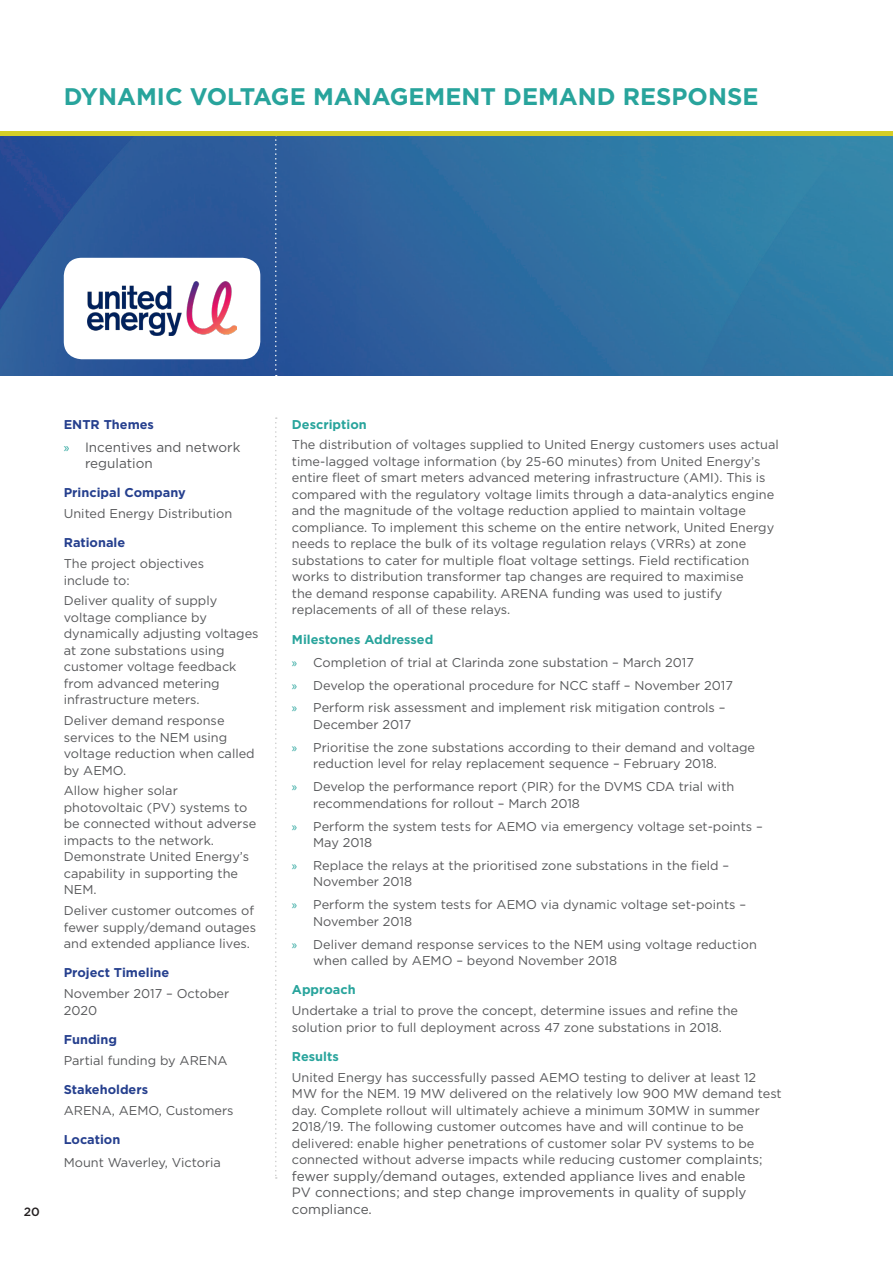
<style>
.page{position:relative;width:893px;height:1263px;background:#fff}
.page>*{position:absolute;margin:0;border:0;box-sizing:border-box;transform-origin:0 0}
.New_HA{font:700 24px "Gotham";color:#28a49c}
.New_Body{font:13.5px/16.5px "Gotham";color:#57585a}
.New_Body-2{font:12.75px/16.5px "Gotham";color:#57585a}
.New_Body-3{font:700 12.75px "Gotham";color:#253f8e}
.Paragraph_Style_1{font:700 12.75px "Gotham";color:#28a49c}
.t1{font:500 12px "Gotham";color:#231f20}
.s1{font-family:"Myriad Pro";color:#28a49c}
.s2{font-size:13.5px}
</style>
<div class="page">
<svg style="left:275px;top:417px;width:2px;height:762px"></svg>
<div style="left:0;top:135px;width:892px;height:241px;background:linear-gradient(to right,#2a4d96,#3183a9)"></div>
<svg style="left:275px;top:136px;width:2px;height:240px"></svg>
<hr style="left:0;top:132px;width:892px;height:4px;background:#d4ce26">
<div style="left:64px;top:258px;width:196px;height:101px;background:#fff;border-radius:18px"></div>
<img style="left:87px;top:282px;width:150px;height:53px">
<p class="New_HA" style="left:64px;top:83px;width:696px">DYNAMIC VOLTAGE MANAGEMENT DEMAND RESPONSE</p>
<p class="t1" style="left:24px;top:1204px;width:18px">20</p>
<p class="New_Body-3" style="left:64px;top:417px;width:92px">ENTR Themes</p>
<p class="New_Body" style="left:85px;top:438px;width:157px;text-indent:-21px"><span class="s1">»</span> Incentives and network regulation</p>
<p class="New_Body-3" style="left:64px;top:485px;width:124px">Principal Company</p>
<p class="New_Body-2" style="left:64px;top:505px;width:170px">United Energy Distribution</p>
<p class="New_Body-3" style="left:64px;top:535px;width:63px">Rationale</p>
<p class="New_Body-2" style="left:64px;top:555px;width:142px">The project objectives include to:</p>
<p class="New_Body-2" style="left:64px;top:592px;width:196px">Deliver quality of supply voltage compliance by dynamically adjusting voltages at zone substations using customer voltage feedback from advanced metering infrastructure meters.</p>
<p class="New_Body-2" style="left:64px;top:712px;width:192px">Deliver demand response services to the NEM using voltage reduction when called by AEMO.</p>
<p class="New_Body-2" style="left:64px;top:782px;width:194px">Allow higher solar photovoltaic (PV) systems to be connected without adverse impacts to the network.<br>Demonstrate United Energy’s capability in supporting the<br>NEM.</p>
<p class="New_Body-2" style="left:64px;top:902px;width:194px">Deliver customer outcomes of fewer supply/demand outages and extended appliance lives.</p>
<p class="New_Body-3" style="left:64px;top:965px;width:107px">Project Timeline</p>
<p class="New_Body-2" style="left:64px;top:985px;width:167px">November 2017 – October<br>2020</p>
<p class="New_Body-3" style="left:64px;top:1032px;width:55px">Funding</p>
<p class="New_Body-2" style="left:64px;top:1052px;width:165px">Partial funding by ARENA</p>
<p class="New_Body-3" style="left:64px;top:1082px;width:86px">Stakeholders</p>
<p class="New_Body-2" style="left:64px;top:1102px;width:171px">ARENA, AEMO, Customers</p>
<p class="New_Body-3" style="left:64px;top:1132px;width:58px">Location</p>
<p class="New_Body-2" style="left:64px;top:1154px;width:159px">Mount Waverley, Victoria</p>
<p class="Paragraph_Style_1" style="left:292px;top:417px;width:76px">Description</p>
<p class="New_Body-2" style="left:292px;top:436px;width:488px">The distribution of voltages supplied to United Energy customers uses actual time-lagged voltage information (by 25-60 minutes) from United Energy’s entire fleet of smart meters advanced metering infrastructure (AMI). This is compared with the regulatory voltage limits through a data-analytics engine and the magnitude of the voltage reduction applied to maintain voltage compliance. To implement this scheme on the entire network, United Energy needs to replace the bulk of its voltage regulation relays (VRRs) at zone substations to cater for multiple float voltage settings. Field rectification works to distribution transformer tap changes are required to maximise<br>the demand response capability. ARENA funding was used to justify replacements of all of these relays.</p>
<p class="Paragraph_Style_1" style="left:292px;top:632px;width:143px">Milestones Addressed</p>
<p class="New_Body-2" style="left:292px;top:654px;width:403px"><span class="s1">»</span> Completion of trial at Clarinda zone substation – March 2017</p>
<p class="New_Body-2" style="left:292px;top:676px;width:443px"><span class="s1">»</span> Develop the operational procedure for NCC staff – November 2017</p>
<p class="New_Body-2" style="left:313px;top:699px;width:414px;text-indent:-21px"><span class="s1">»</span> Perform risk assessment and implement risk mitigation controls –<br>December 2017</p>
<p class="New_Body-2" style="left:313px;top:739px;width:443px;text-indent:-21px"><span class="s1">»</span> Prioritise the zone substations according to their demand and voltage reduction level for relay replacement sequence – February 2018.</p>
<p class="New_Body-2" style="left:313px;top:778px;width:423px;text-indent:-21px"><span class="s1">»</span> Develop the performance report (PIR) for the DVMS CDA trial with recommendations for rollout – March 2018</p>
<p class="New_Body-2" style="left:313px;top:817px;width:451px;text-indent:-21px"><span class="s1">»</span> Perform the system tests for AEMO via emergency voltage set-points –<br>May 2018</p>
<p class="New_Body-2" style="left:313px;top:857px;width:418px;text-indent:-21px"><span class="s1">»</span> Replace the relays at the prioritised zone substations in the field –<br>November 2018</p>
<p class="New_Body-2" style="left:313px;top:896px;width:434px;text-indent:-21px"><span class="s1">»</span> Perform the system tests for AEMO via dynamic voltage set-points –<br>November 2018</p>
<p class="New_Body-2" style="left:313px;top:936px;width:445px;text-indent:-21px"><span class="s1">»</span> Deliver demand response services to the NEM using voltage reduction when called by AEMO – beyond November 2018</p>
<p class="Paragraph_Style_1" style="left:292px;top:982px;width:65px">Approach</p>
<p class="New_Body-2" style="left:292px;top:1002px;width:448px">Undertake a trial to prove the concept, determine issues and refine the solution prior to full deployment across 47 zone substations in 2018.</p>
<p class="Paragraph_Style_1" style="left:292px;top:1049px;width:48px">Results</p>
<p class="New_Body-2" style="left:292px;top:1069px;width:491px">United Energy has successfully passed AEMO testing to deliver at least 12<br>MW for the NEM. 19 MW delivered on the relatively low 900 MW demand test day. Complete rollout will ultimately achieve a minimum 30MW in summer 2018/19. The following customer outcomes have and will continue to be delivered: enable higher penetrations of customer solar PV systems to be connected without adverse impacts while reducing <span class="s2">customer complaints;</span></p>
<p class="New_Body" style="left:292px;top:1167px;width:456px;text-align:justify">fewer supply/demand outages, extended appliance lives and enable PV connections; and step change improvements in quality of supply compliance.</p>
</div>
